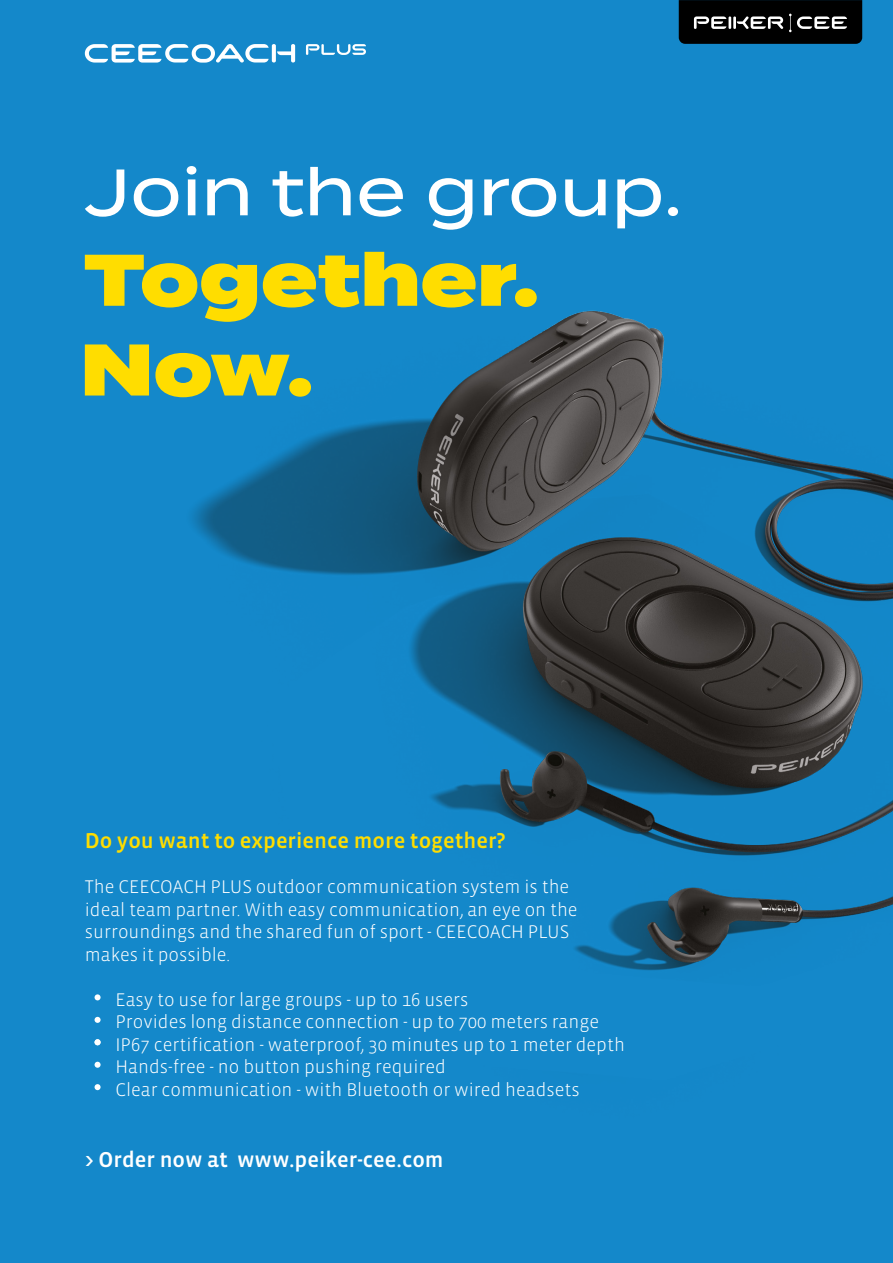
<style>
.page{position:relative;width:893px;height:1263px;background:#1488ca}
.page>*{position:absolute;margin:0;border:0;box-sizing:border-box;transform-origin:0 0}
.t1{font:22.05px "Vista Sans Med";color:#fd0}
.t2{font:22.05px "Vista Sans Med";color:#fff}
.t3{font:300 18.75px/22.5px "Vista Sans";color:#fff}
</style>
<div class="page">
<svg style="left:679px;top:0;width:183px;height:44px;background:#1b1c1c"></svg>
<svg style="left:85px;top:44px;width:210px;height:19px"></svg>
<svg style="left:306px;top:44px;width:60px;height:11px"></svg>
<svg style="left:85px;top:255px;width:60px;height:51px"></svg>
<svg style="left:85px;top:344px;width:60px;height:51px"></svg>
<svg style="left:85px;top:169px;width:39px;height:48px"></svg>
<svg style="left:134px;top:178px;width:44px;height:37px"></svg>
<svg style="left:187px;top:166px;width:9px;height:41px"></svg>
<svg style="left:207px;top:178px;width:41px;height:29px"></svg>
<svg style="left:273px;top:171px;width:30px;height:36px"></svg>
<svg style="left:310px;top:167px;width:41px;height:40px"></svg>
<svg style="left:360px;top:178px;width:43px;height:29px"></svg>
<svg style="left:429px;top:178px;width:43px;height:29px"></svg>
<svg style="left:484px;top:178px;width:72px;height:29px"></svg>
<svg style="left:565px;top:179px;width:41px;height:28px"></svg>
<svg style="left:617px;top:178px;width:44px;height:29px"></svg>
<img style="left:145px;top:207px;width:748px;height:764px">
<svg style="left:95px;top:1017px;width:6px;height:6px"></svg>
<svg style="left:95px;top:994px;width:6px;height:6px"></svg>
<svg style="left:95px;top:1084px;width:6px;height:6px"></svg>
<svg style="left:95px;top:1062px;width:6px;height:6px"></svg>
<svg style="left:95px;top:1039px;width:6px;height:6px"></svg>
<p class="t1" style="left:85px;top:829px;width:422px">Do you want to experience more together?</p>
<p class="t3" style="left:85px;top:876px;width:494px">The CEECOACH PLUS outdoor communication system is the ideal team partner. With easy communication, an eye on the surroundings and the shared fun of sport - CEECOACH PLUS makes it possible.</p>
<p class="t3" style="left:115px;top:988px;width:511px">Easy to use for large groups - up to 16 users<br>Provides long distance connection - up to 700 meters range IP67 certification - waterproof, 30 minutes up to 1 meter depth Hands-free - no button pushing required<br>Clear communication - with Bluetooth or wired headsets</p>
<p class="t2" style="left:85px;top:1148px;width:360px">&gt; Order now at www.peiker-cee.com</p>
</div>
